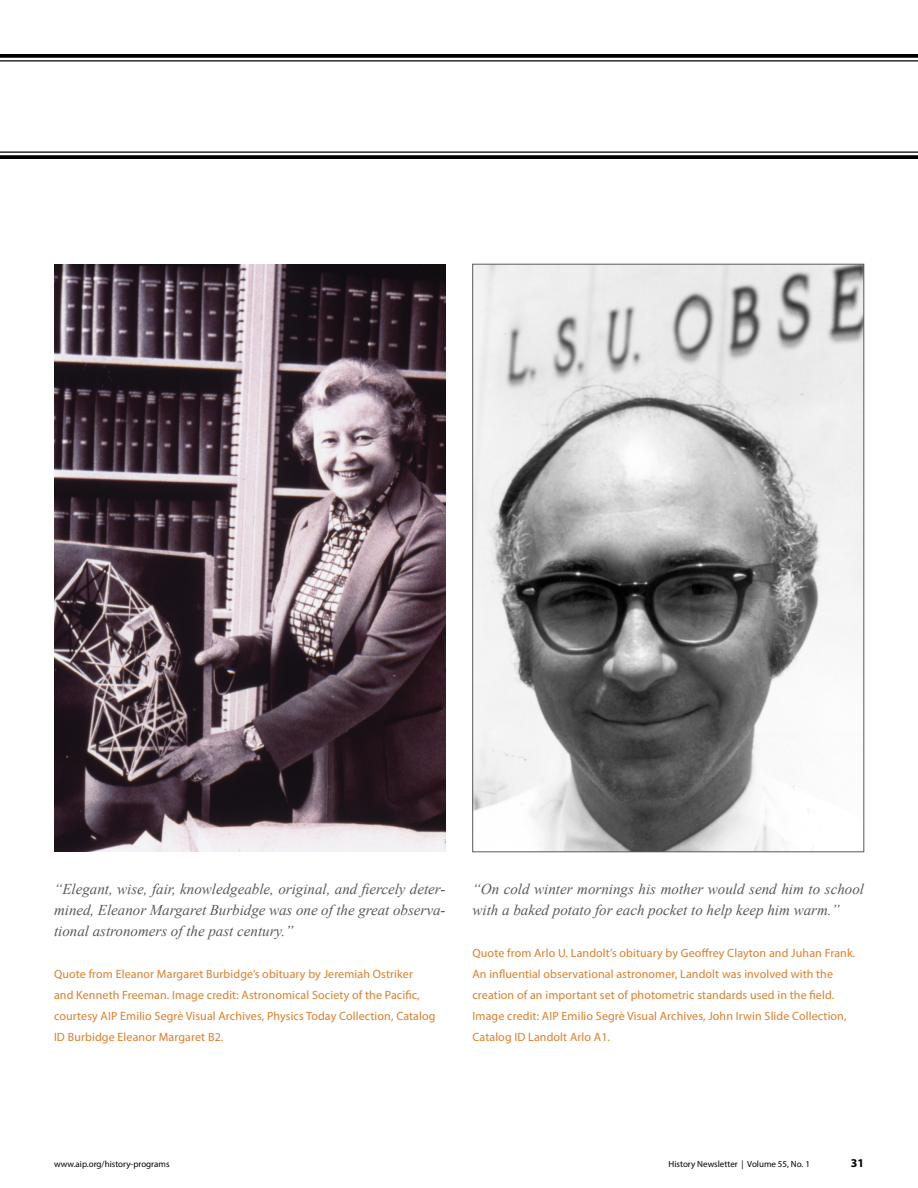
<style>
.page{position:relative;width:918px;height:1188px;background:#fff}
.page>*{position:absolute;margin:0;border:0;box-sizing:border-box;transform-origin:0 0}
.t1{font:italic 15px/21px "Times New Roman";color:#58595b;text-align:justify}
.t2{font:12px/21px "Myriad Pro";letter-spacing:.01em;color:#da7f2a}
.t3{font:700 12px "Myriad Pro";color:#000}
.t4{font:9px "Myriad Pro";color:#000}
</style>
<div class="page">
<svg style="left:0;top:155px;width:918px;height:4px;fill:#000"></svg>
<hr style="left:0;top:151px;width:918px;height:2px;background:#000">
<svg style="left:0;top:54px;width:918px;height:4px;fill:#000"></svg>
<hr style="left:0;top:60px;width:918px;height:2px;background:#000">
<img style="left:54px;top:264px;width:392px;height:588px">
<img style="left:474px;top:266px;width:388px;height:584px">
<p class="t1" style="left:54px;top:878px;width:393px">“Elegant, wise, fair, knowledgeable, original, and fiercely deter&shy;mined, Eleanor Margaret Burbidge was one of the great observa&shy;tional astronomers of the past century.”</p>
<p class="t2" style="left:54px;top:963px;width:383px">Quote from Eleanor Margaret Burbidge’s obituary by Jeremiah Ostriker<br>and Kenneth Freeman. Image credit: Astronomical Society of the Pacific, courtesy AIP Emilio Segrè Visual Archives, Physics Today Collection, Catalog ID Burbidge Eleanor Margaret B2.</p>
<p class="t1" style="left:472px;top:878px;width:393px">“On cold winter mornings his mother would send him to school with a baked potato for each pocket to help keep him warm.”</p>
<p class="t2" style="left:472px;top:942px;width:384px">Quote from Arlo U. Landolt’s obituary by Geoffrey Clayton and Juhan Frank.<br>An influential observational astronomer, Landolt was involved with the creation of an important set of photometric standards used in the field.<br>Image credit: AIP Emilio Segrè Visual Archives, John Irwin Slide Collection, Catalog ID Landolt Arlo A1.</p>
<p class="t4" style="left:54px;top:1159px;width:117px">www.aip.org/history-programs</p>
<p class="t4" style="left:668px;top:1159px;width:143px">History Newsletter | Volume 55, No. 1</p>
<p class="t3" style="left:851px;top:1155px;width:15px">31</p>
</div>
